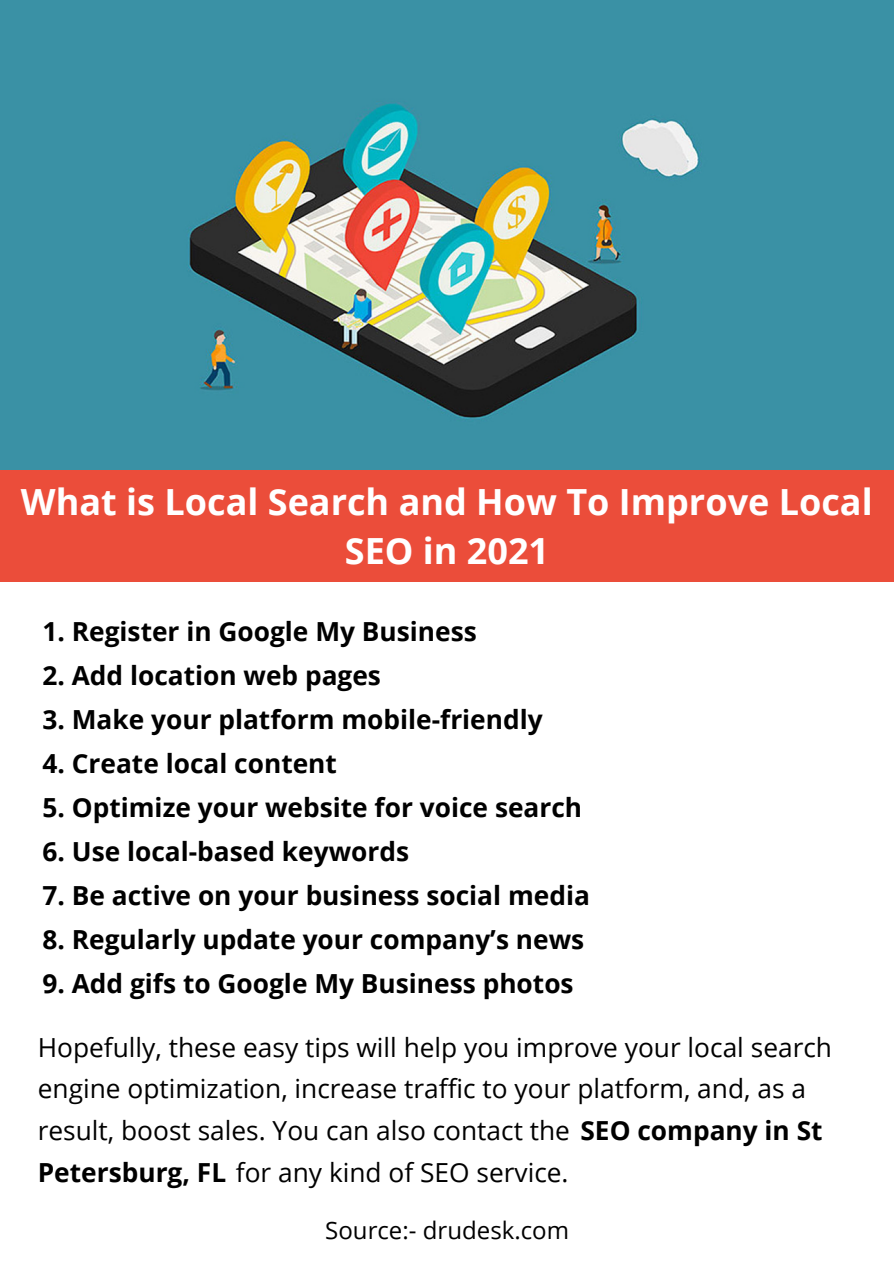
<style>
.page{position:relative;width:894px;height:1264px;background:#fff}
.page>*{position:absolute;margin:0;border:0;box-sizing:border-box;transform-origin:0 0}
.t1{font:700 36px/49.5px "Open Sans";color:#fff;text-align:center}
.t2{font:700 26.25px "Open Sans";color:#000}
.t3{font:26.25px/41.7px "Open Sans";color:#000}
.t4{font:24px "Open Sans";color:#000}
.s1{font-weight:700}
</style>
<div class="page">
<img style="left:0;top:0;width:893px;height:470px">
<div style="left:0;top:470px;width:893px;height:112px;background:#eb4d3a"></div>
<p class="t1" style="left:21px;top:476px;width:853px">What is Local Search and How To Improve Local<br>SEO in 2021</p>
<p class="t2" style="left:42px;top:613px;width:435px">1. Register in Google My Business</p>
<p class="t2" style="left:42px;top:657px;width:340px">2. Add location web pages</p>
<p class="t2" style="left:42px;top:701px;width:501px">3. Make your platform mobile-friendly</p>
<p class="t2" style="left:42px;top:745px;width:296px">4. Create local content</p>
<p class="t2" style="left:42px;top:789px;width:541px">5. Optimize your website for voice search</p>
<p class="t2" style="left:42px;top:833px;width:368px">6. Use local-based keywords</p>
<p class="t2" style="left:42px;top:877px;width:548px">7. Be active on your business social media</p>
<p class="t2" style="left:42px;top:920px;width:543px">8. Regularly update your company’s news</p>
<p class="t2" style="left:42px;top:964px;width:532px">9. Add gifs to Google My Business photos</p>
<p class="t3" style="left:38px;top:1025px;width:795px">Hopefully, these easy tips will help you improve your local search engine optimization, increase traffic to your platform, and, as a result, boost sales. You can also contact the <span class="s1">SEO company in St</span></p>
<p class="t3" style="left:38px;top:1150px;width:532px"><span class="s1">Petersburg, FL</span> for any kind of SEO service.</p>
<p class="t4" style="left:325px;top:1213px;width:245px">Source:- drudesk.com</p>
</div>
